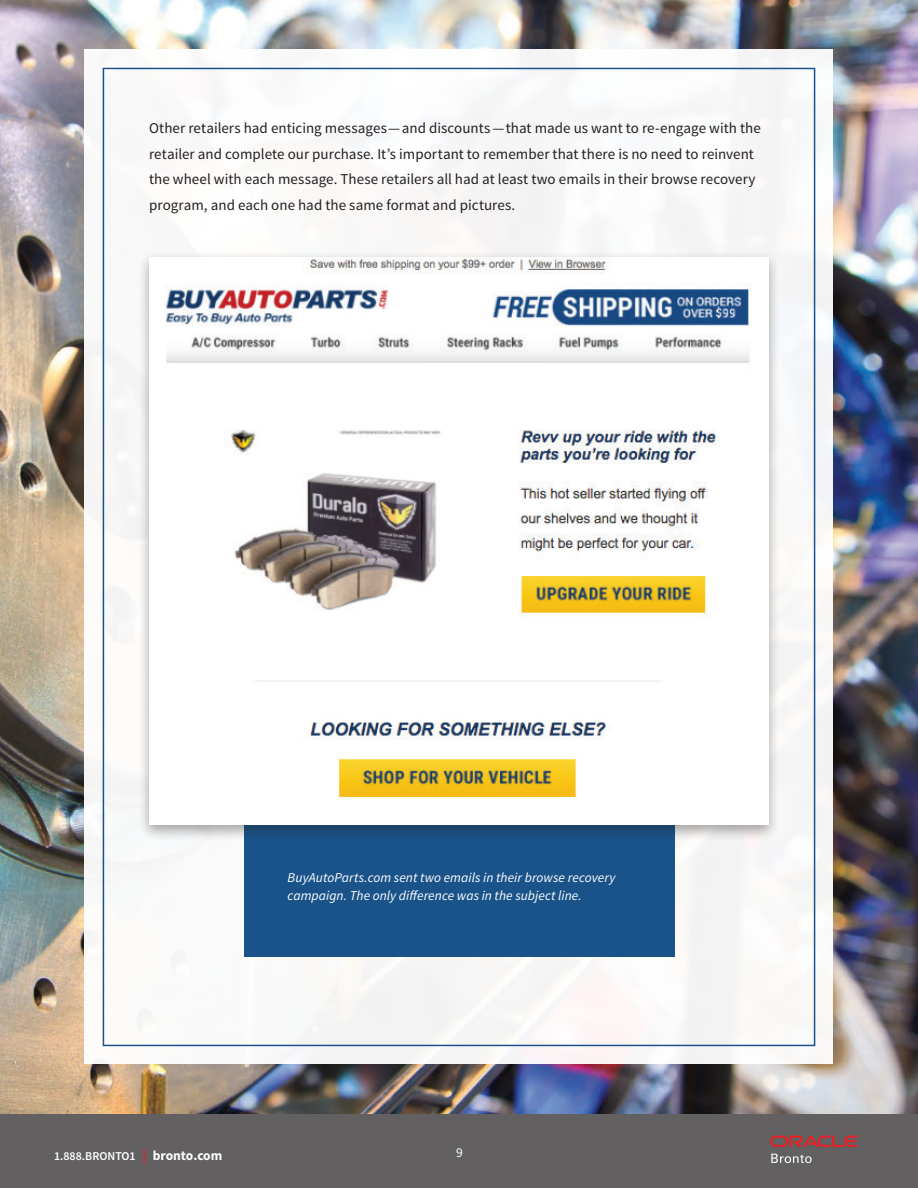
<style>
.page{position:relative;width:918px;height:1188px;background:#fff}
.page>*{position:absolute;margin:0;border:0;box-sizing:border-box;transform-origin:0 0}
.t1{font:15px/25.5px "Source Sans Pro";letter-spacing:.005em;color:#231f20}
.t2{font:italic 13.5px/18px "Source Sans Pro";letter-spacing:.005em;color:#fff}
.t3{font:13.5px "Source Sans Pro";color:#fff}
.t4{font:600 12px "Source Sans Pro";color:#fff}
.s1{font-family:"ITC Avant Garde Std";font-weight:400;font-size:15px;color:#ee1d23}
.s2{font-weight:700;font-size:13.5px}
</style>
<div class="page">
<div style="left:0;top:1114px;width:918px;height:74px;background:#626060"></div>
<svg style="left:770px;top:1136px;width:91px;height:11px"></svg>
<svg style="left:771px;top:1154px;width:41px;height:9px"></svg>
<img style="left:0;top:0;width:918px;height:1114px">
<div style="left:85px;top:50px;width:748px;height:1014px;background:#f9f8f8"></div>
<div style="left:244px;top:814px;width:431px;height:143px;background:#195389"></div>
<div style="left:138px;top:251px;width:643px;height:591px;background:#231f20;opacity:.4"></div>
<img style="left:150px;top:257px;width:619px;height:568px">
<p class="t1" style="left:149px;top:116px;width:613px">Other retailers had enticing messages—and discounts —that made us want to re-engage with the retailer and complete our purchase. It’s important to remember that there is no need to reinvent the wheel with each message. These retailers all had at least two emails in their browse recovery program, and each one had the same format and pictures.</p>
<p class="t2" style="left:288px;top:868px;width:329px">BuyAutoParts.com sent two emails in their browse recovery campaign. The only difference was in the subject line.</p>
<p class="t4" style="left:54px;top:1149px;width:170px">1.888.BRONTO1 <span class="s1">|</span> <span class="s2">bronto.com</span></p>
<p class="t3" style="left:456px;top:1144px;width:8px">9</p>
</div>
